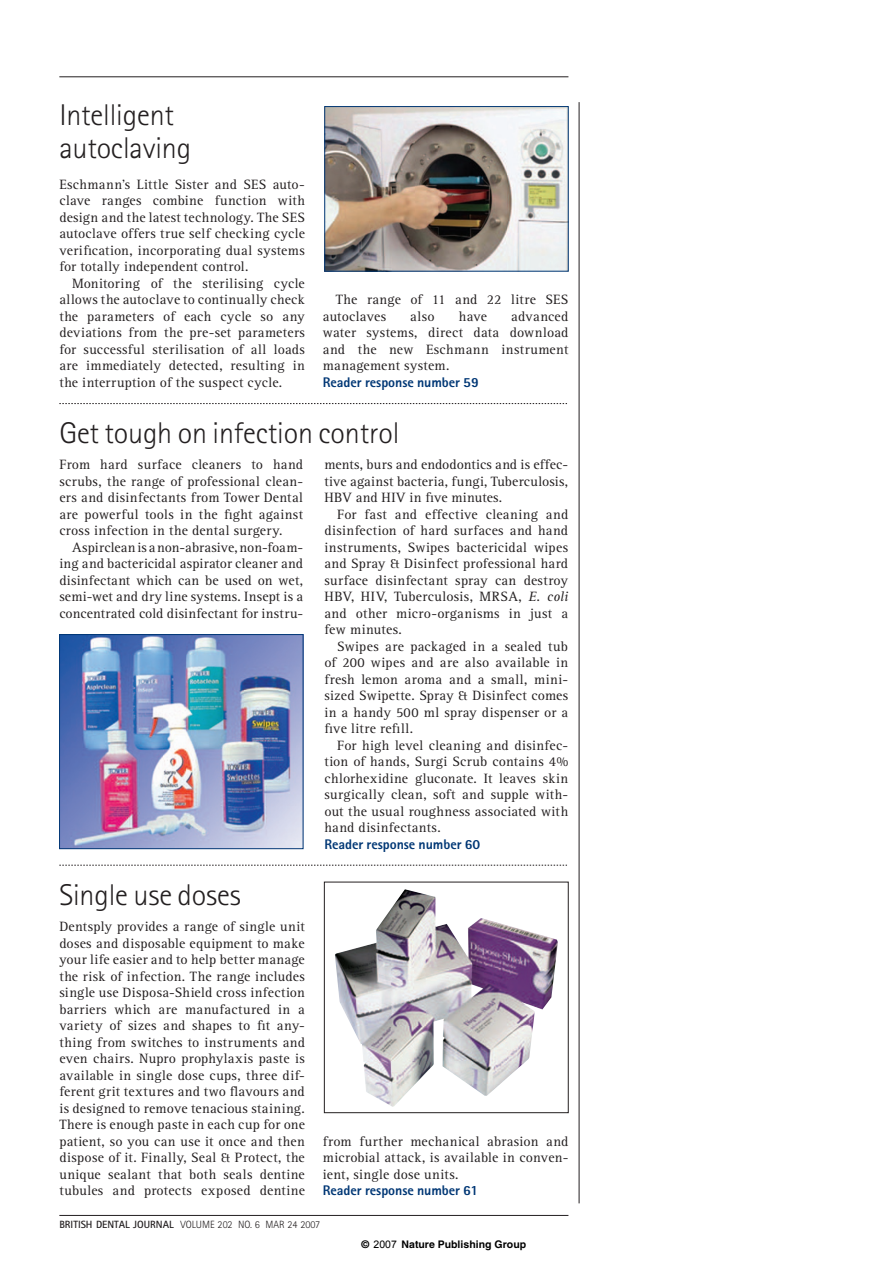
<style>
.page{position:relative;width:893px;height:1263px;background:#fff}
.page>*{position:absolute;margin:0;border:0;box-sizing:border-box;transform-origin:0 0}
.t1{font:300 30px/33px "Rotis Sans Serif";letter-spacing:-.005em;color:#231f20}
.t2{font:13.95px/16.5px "Rotis Serif";letter-spacing:.02em;color:#231f20;text-align:justify}
.t3{font:800 13.95px "Rotis Sans Serif";letter-spacing:-.005em;color:#013775}
.t4{font:300 10.5px "Rotis Sans Serif";color:#231f20}
.t5{font:700 10.5px "Helvetica";color:#000}
.s1{font-style:italic}
.s2{font-weight:700}
.s3{font-family:"Arial";font-weight:400}
</style>
<div class="page">
<img style="left:61px;top:636px;width:240px;height:211px">
<div style="left:59px;top:634px;width:244px;height:215px;border:1px solid #013775"></div>
<hr style="left:59px;top:1215px;width:509px;height:1px;background:#231f20">
<svg style="left:59px;top:403px;width:265px;height:1px"></svg>
<svg style="left:59px;top:865px;width:265px;height:1px"></svg>
<hr style="left:59px;top:77px;width:509px;height:1px;background:#231f20">
<svg style="left:324px;top:102px;width:255px;height:1102px"></svg>
<img style="left:326px;top:108px;width:240px;height:161px">
<div style="left:324px;top:106px;width:244px;height:165px;border:1px solid #013775"></div>
<h1 class="t1" style="left:59px;top:101px;width:133px">Intelligent autoclaving</h1>
<p class="t2" style="left:59px;top:177px;width:247px">Eschmann’s Little Sister and SES auto&shy;clave ranges combine function with design and the latest technology. The SES autoclave offers true self checking cycle verification, incorporating dual systems for totally independent control.</p>
<p class="t2" style="left:59px;top:276px;width:247px;text-indent:13px">Monitoring of the sterilising cycle allows the autoclave to continually check the parameters of each cycle so any deviations from the pre-set parameters for successful sterilisation of all loads are immediately detected, resulting in the interruption of the suspect cycle.</p>
<p class="t2" style="left:323px;top:293px;width:247px;text-indent:13px">The range of 11 and 22 litre SES autoclaves</p>
<p class="t2" style="left:323px;top:309px;width:247px;text-indent:188px">advanced water systems, direct data download and the new Eschmann instrument management system.</p>
<p class="t3" style="left:323px;top:377px;width:157px">Reader response number 59</p>
<p class="t2" style="left:410px;top:309px;width:26px">also</p>
<p class="t2" style="left:459px;top:309px;width:30px">have</p>
<h1 class="t1" style="left:59px;top:419px;width:341px">Get tough on infection control</h1>
<p class="t2" style="left:59px;top:458px;width:245px">From hard surface cleaners to hand scrubs, the range of professional clean&shy;ers and disinfectants from Tower Dental are powerful tools in the fight against cross infection in the dental surgery.</p>
<p class="t2" style="left:59px;top:540px;width:245px;text-indent:13px">Aspirclean is a non-abrasive, non-foam&shy;ing and bactericidal aspirator cleaner and disinfectant which can be used on wet, semi-wet and dry line systems. Insept is a concentrated cold disinfectant for instru-</p>
<h1 class="t1" style="left:59px;top:881px;width:183px">Single use doses</h1>
<p class="t2" style="left:59px;top:920px;width:247px">Dentsply provides a range of single unit doses and disposable equipment to make your life easier and to help better manage the risk of infection. The range includes single use Disposa-Shield cross infection barriers which are manufactured in a variety of sizes and shapes to fit any&shy;thing from switches to instruments and even chairs. Nupro prophylaxis paste is available in single dose cups, three dif&shy;ferent grit textures and two flavours and is designed to remove tenacious staining.<br>There is enough paste in each cup for one patient, so you can use it once and then dispose of it. Finally, Seal &amp; Protect, the unique sealant that both seals dentine tubules and protects exposed dentine</p>
<p class="t2" style="left:324px;top:458px;width:245px">ments, burs and endodontics and is effec&shy;tive against bacteria, fungi, Tuberculosis, HBV and HIV in five minutes.</p>
<p class="t2" style="left:324px;top:507px;width:245px;text-indent:13px">For fast and effective cleaning and disinfection of hard surfaces and hand instruments, Swipes bactericidal wipes and Spray &amp; Disinfect professional hard surface disinfectant spray can destroy HBV, HIV, Tuberculosis, MRSA, <span class="s1">E. coli </span>and other micro-organisms in just a few minutes.</p>
<p class="t2" style="left:324px;top:639px;width:245px;text-indent:13px">Swipes are packaged in a sealed tub of 200 wipes and are also available in fresh lemon aroma and a small, mini&shy;sized Swipette. Spray &amp; Disinfect comes in a handy 500 ml spray dispenser or a five litre refill.</p>
<p class="t2" style="left:324px;top:738px;width:245px;text-indent:13px">For high level cleaning and disinfec&shy;tion of hands, Surgi Scrub contains 4% chlorhexidine gluconate. It leaves skin surgically clean, soft and supple with&shy;out the usual roughness associated with hand disinfectants.</p>
<p class="t3" style="left:324px;top:839px;width:157px">Reader response number 60</p>
<p class="t2" style="left:323px;top:1134px;width:247px">from further mechanical abrasion and microbial attack, is available in conven&shy;ient, single dose units.</p>
<p class="t3" style="left:323px;top:1186px;width:157px">Reader response number 61</p>
<p class="t4" style="left:59px;top:1221px;width:262px"><span class="s2">BRITISH DENTAL JOURNAL</span> VOLUME 202 NO. 6 MAR 24 2007</p>
<p class="t5" style="left:361px;top:1238px;width:166px">© <span class="s3">2007</span> Nature Publishing Group</p>
</div>
